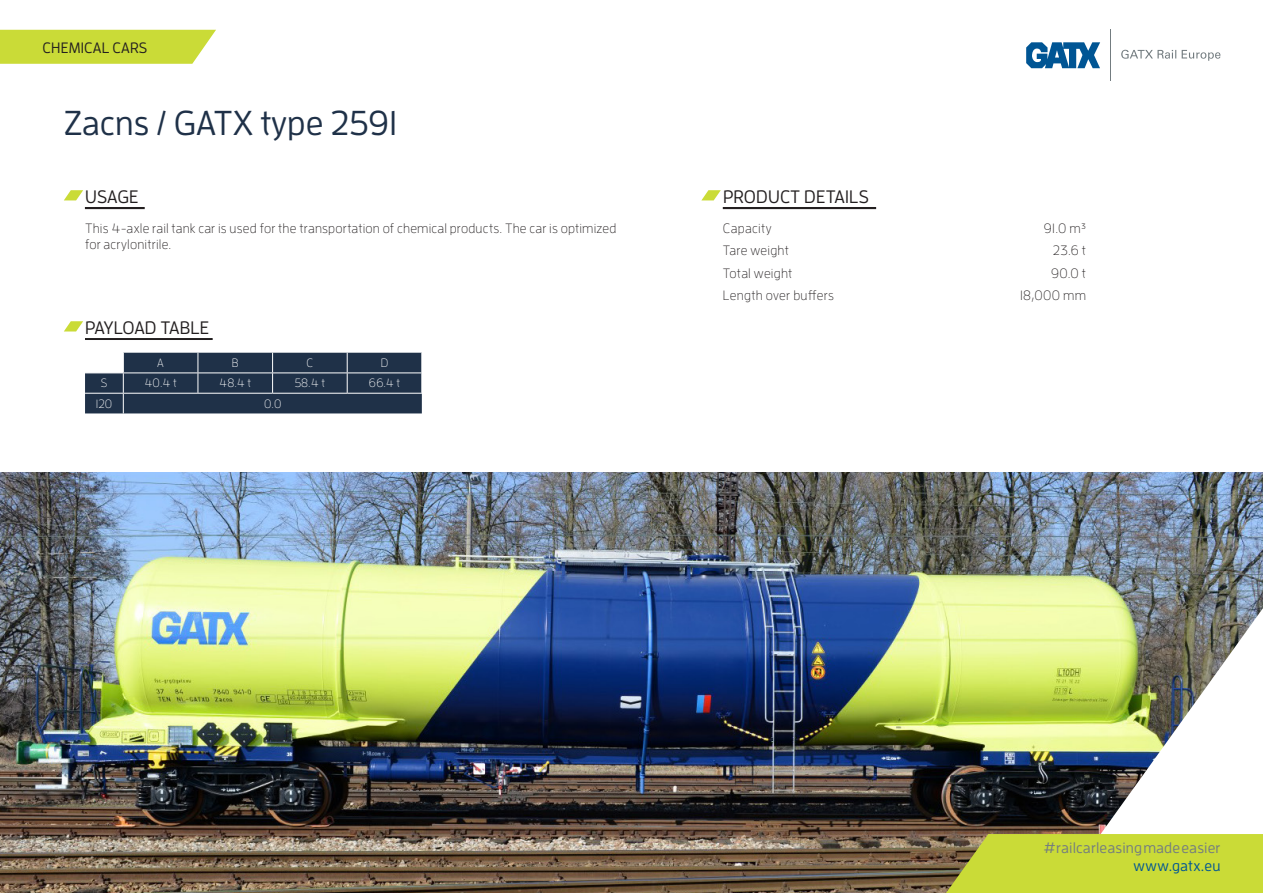
<style>
.page{position:relative;width:1263px;height:893px;background:#fff}
.page>*{position:absolute;margin:0;border:0;box-sizing:border-box;transform-origin:0 0}
.oberster_header{font:500 34.5px "Enzo Pro";color:#1f3148}
.blockheader{font:500 18px "Enzo Pro";letter-spacing:.01em;color:#231f20}
.blockheader-2{font:500 18px "Enzo Pro";letter-spacing:-.01em;color:#231f20}
.t1{font:500 15px "Enzo Pro";letter-spacing:.01em;color:#737c80}
.blockheader-3{font:500 15px "Enzo Pro";letter-spacing:.01em;color:#231f20}
.body_small{font:500 15px "Enzo Pro";letter-spacing:.025em;color:#005594}
.body{font:300 13.5px/16.2px "Enzo Pro";letter-spacing:.015em;color:#231f20}
.t2{font:300 12px "Enzo Pro";color:#fff}
</style>
<div class="page">
<img style="left:0;top:472px;width:1263px;height:421px">
<svg style="left:0;top:30px;width:216px;height:34px;background:#cddd43"></svg>
<svg style="left:1121px;top:50px;width:99px;height:11px"></svg>
<svg style="left:1026px;top:42px;width:74px;height:26px"></svg>
<hr style="left:1110px;top:30px;width:1px;height:51px;background:#737c80">
<div style="left:946px;top:834px;width:317px;height:59px;background:#cadb37"></div>
<div style="left:85px;top:207px;width:60px;height:2px;border:1px solid #231f20"></div>
<svg style="left:64px;top:190px;width:19px;height:10px"></svg>
<div style="left:723px;top:207px;width:153px;height:2px;border:1px solid #231f20"></div>
<svg style="left:701px;top:190px;width:20px;height:10px"></svg>
<div style="left:85px;top:338px;width:128px;height:2px;border:1px solid #231f20"></div>
<svg style="left:85px;top:353px;width:337px;height:60px;background:#2f4055"></svg>
<hr style="left:273px;top:393px;width:74px;height:1px;background:#fff">
<hr style="left:347px;top:393px;width:75px;height:1px;background:#fff">
<svg style="left:64px;top:321px;width:19px;height:10px"></svg>
<p class="blockheader-3" style="left:43px;top:39px;width:106px">CHEMICAL CARS</p>
<p class="oberster_header" style="left:64px;top:102px;width:335px">Zacns / GATX type 2591</p>
<p class="blockheader" style="left:85px;top:186px;width:55px">USAGE</p>
<p class="body" style="left:85px;top:220px;width:533px">This 4-axle rail tank car is used for the transportation of chemical products. The car is optimized for acrylonitrile.</p>
<p class="blockheader-2" style="left:85px;top:317px;width:126px">PAYLOAD TABLE</p>
<p class="t2" style="left:157px;top:356px;width:8px">A</p>
<p class="t2" style="left:232px;top:356px;width:8px">B</p>
<p class="t2" style="left:307px;top:356px;width:8px">C</p>
<p class="t2" style="left:381px;top:356px;width:9px">D</p>
<p class="t2" style="left:101px;top:376px;width:8px">S</p>
<p class="t2" style="left:144px;top:376px;width:34px">40.4 t</p>
<p class="t2" style="left:219px;top:376px;width:33px">48.4 t</p>
<p class="t2" style="left:295px;top:376px;width:32px">58.4 t</p>
<p class="t2" style="left:369px;top:376px;width:33px">66.4 t</p>
<p class="t2" style="left:96px;top:396px;width:18px">120</p>
<p class="t2" style="left:264px;top:396px;width:19px">0.0</p>
<p class="blockheader" style="left:723px;top:186px;width:147px">PRODUCT DETAILS</p>
<p class="body" style="left:723px;top:220px;width:50px">Capacity</p>
<p class="body" style="left:1044px;top:220px;width:44px">91.0 m³</p>
<p class="body" style="left:723px;top:242px;width:68px">Tare weight</p>
<p class="body" style="left:1053px;top:242px;width:35px">23.6 t</p>
<p class="body" style="left:723px;top:265px;width:71px">Total weight</p>
<p class="body" style="left:1051px;top:265px;width:36px">90.0 t</p>
<p class="body" style="left:723px;top:287px;width:112px">Length over buffers</p>
<p class="body" style="left:1020px;top:287px;width:67px">18,000 mm</p>
<p class="t1" style="left:1043px;top:838px;width:178px">#railcarleasingmadeeasier</p>
<p class="body_small" style="left:1133px;top:856px;width:88px">www.gatx.eu</p>
</div>
